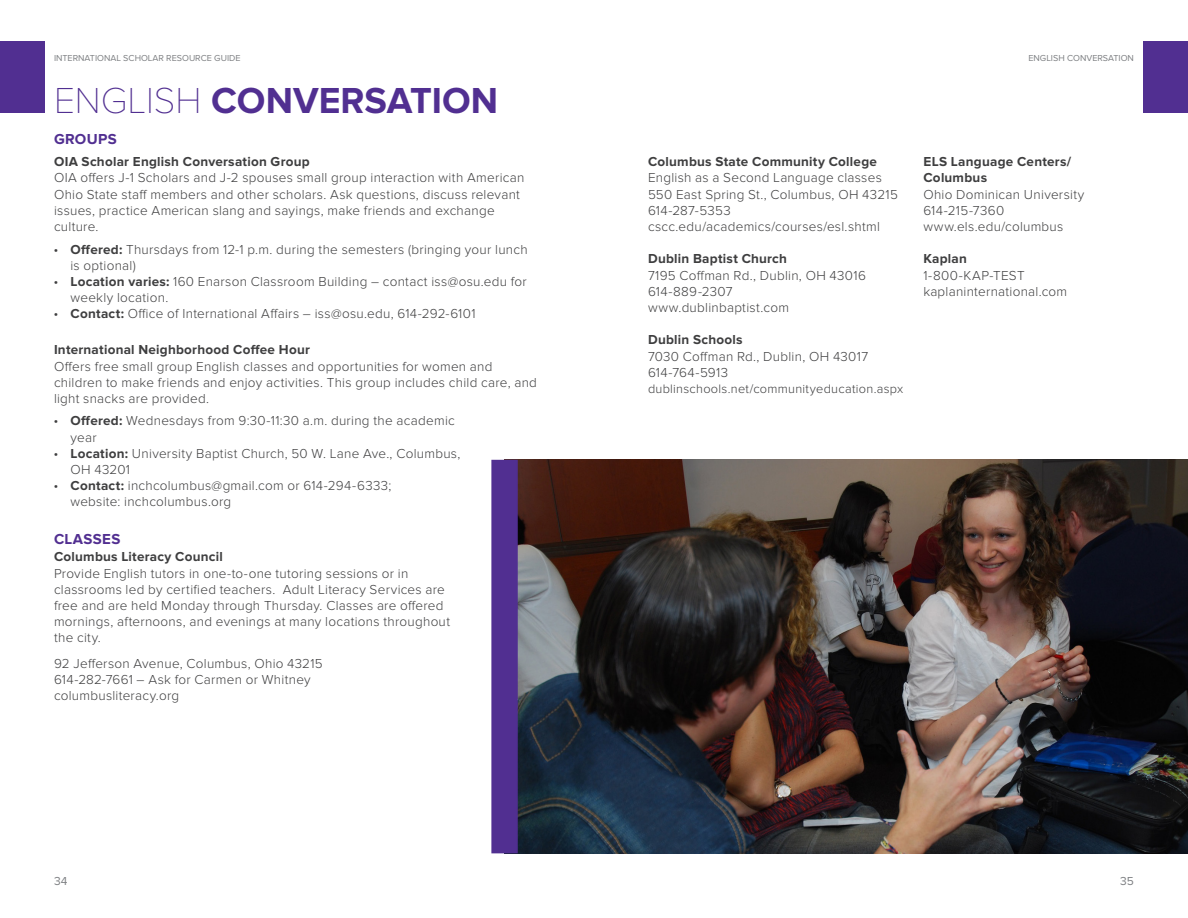
<style>
.page{position:relative;width:1188px;height:918px;background:#fff}
.page>*{position:absolute;margin:0;border:0;box-sizing:border-box;transform-origin:0 0}
.t1{font:700 37.5px "Proxima Nova";color:#512f91}
.Body_Text_0{font:700 15px "Proxima Nova";letter-spacing:.025em;color:#522f91}
.Body_Text_0-2{font:700 15px "Proxima Nova";letter-spacing:.02em;color:#512f91}
.Body_Text_0-3{font:300 13.5px/16.2px "Proxima Nova";letter-spacing:.02em;color:#3e3e3f}
.Body_Text_0-4{font:700 13.5px/16.2px "Proxima Nova";letter-spacing:.02em;color:#3e3e3f}
.Body_Text_0-5{font:300 12.75px "Proxima Nova";letter-spacing:.02em;color:#3e3e3f}
.t2{font:12px "Proxima Nova";color:#7e8083}
.t3{font:9px "Proxima Nova";color:#7e8083}
.s1{font-family:"Proxima Nova T";font-weight:100}
.s2{font-family:"Myriad Pro";font-weight:400}
.s3{font-weight:700}
</style>
<div class="page">
<img style="left:518px;top:460px;width:670px;height:393px">
<div style="left:0;top:42px;width:45px;height:71px;background:#512f91"></div>
<div style="left:491px;top:460px;width:27px;height:393px;background:#512f91;border:2px solid #512f91"></div>
<div style="left:1143px;top:42px;width:45px;height:71px;background:#512f91"></div>
<p class="t3" style="left:54px;top:53px;width:188px">INTERNATIONAL SCHOLAR RESOURCE GUIDE</p>
<p class="t1" style="left:54px;top:79px;width:446px"><span class="s1">ENGLISH</span> CONVERSATION</p>
<p class="Body_Text_0-2" style="left:54px;top:130px;width:64px">GROUPS</p>
<p class="Body_Text_0-4" style="left:54px;top:154px;width:257px">OIA Scholar English Conversation Group</p>
<p class="Body_Text_0-3" style="left:54px;top:170px;width:472px">OIA offers J-1 Scholars and J-2 spouses small group interaction with American Ohio State staff members and other scholars. Ask questions, discuss relevant issues, practice American slang and sayings, make friends and exchange culture.</p>
<p class="Body_Text_0-3" style="left:70px;top:241px;width:459px;text-indent:-16px"><span class="s2">•</span> <span class="s3">Offered:</span> Thursdays from 12-1 p.m. during the semesters (bringing your lunch is optional)</p>
<p class="Body_Text_0-3" style="left:70px;top:274px;width:458px;text-indent:-16px"><span class="s2">•</span> <span class="s3">Location varies:</span> 160 Enarson Classroom Building – contact iss@osu.edu for weekly location.</p>
<p class="Body_Text_0-3" style="left:54px;top:306px;width:423px"><span class="s2">•</span> <span class="s3">Contact:</span> Office of International Affairs – iss@osu.edu, 614-292-6101</p>
<p class="Body_Text_0-4" style="left:54px;top:342px;width:257px">International Neighborhood Coffee Hour</p>
<p class="Body_Text_0-3" style="left:54px;top:358px;width:485px">Offers free small group English classes and opportunities for women and children to make friends and enjoy activities. This group includes child care, and light snacks are provided.</p>
<p class="Body_Text_0-3" style="left:70px;top:413px;width:386px;text-indent:-16px"><span class="s2">•</span> <span class="s3">Offered:</span> Wednesdays from 9:30-11:30 a.m. during the academic year</p>
<p class="Body_Text_0-3" style="left:70px;top:445px;width:391px;text-indent:-16px"><span class="s2">•</span> <span class="s3">Location:</span> University Baptist Church, 50 W. Lane Ave., Columbus,<br>OH 43201</p>
<p class="Body_Text_0-3" style="left:70px;top:478px;width:322px;text-indent:-16px"><span class="s2">•</span> <span class="s3">Contact:</span> inchcolumbus@gmail.com or 614-294-6333; website: inchcolumbus.org</p>
<p class="Body_Text_0" style="left:54px;top:531px;width:68px">CLASSES</p>
<p class="Body_Text_0-4" style="left:54px;top:549px;width:170px">Columbus Literacy Council</p>
<p class="Body_Text_0-3" style="left:54px;top:565px;width:398px">Provide English tutors in one-to-one tutoring sessions or in classrooms led by certified teachers. Adult Literacy Services are free and are held Monday through Thursday. Classes are offered mornings, afternoons, and evenings at many locations throughout the city.</p>
<p class="Body_Text_0-3" style="left:54px;top:656px;width:270px">92 Jefferson Avenue, Columbus, Ohio 43215</p>
<p class="Body_Text_0-3" style="left:54px;top:672px;width:258px">614-282-7661 – Ask for Carmen or Whitney</p>
<p class="Body_Text_0-3" style="left:54px;top:688px;width:127px">columbusliteracy.org</p>
<p class="t3" style="left:1028px;top:53px;width:107px">ENGLISH CONVERSATION</p>
<p class="Body_Text_0-4" style="left:648px;top:154px;width:230px">Columbus State Community College</p>
<p class="Body_Text_0-3" style="left:648px;top:170px;width:235px">English as a Second Language classes</p>
<p class="Body_Text_0-3" style="left:648px;top:186px;width:251px">550 East Spring St., Columbus, OH 43215</p>
<p class="Body_Text_0-3" style="left:648px;top:202px;width:84px">614-287-5353</p>
<p class="Body_Text_0-3" style="left:648px;top:219px;width:233px">cscc.edu/academics/courses/esl.shtml</p>
<p class="Body_Text_0-4" style="left:648px;top:251px;width:141px">Dublin Baptist Church</p>
<p class="Body_Text_0-3" style="left:648px;top:267px;width:219px">7195 Coffman Rd., Dublin, OH 43016</p>
<p class="Body_Text_0-3" style="left:648px;top:283px;width:86px">614-889-2307</p>
<p class="Body_Text_0-3" style="left:648px;top:300px;width:143px">www.dublinbaptist.com</p>
<p class="Body_Text_0-4" style="left:648px;top:332px;width:96px">Dublin Schools</p>
<p class="Body_Text_0-3" style="left:648px;top:348px;width:222px">7030 Coffman Rd., Dublin, OH 43017</p>
<p class="Body_Text_0-3" style="left:648px;top:364px;width:82px">614-764-5913</p>
<p class="Body_Text_0-5" style="left:648px;top:382px;width:257px">dublinschools.net/communityeducation.aspx</p>
<p class="Body_Text_0-4" style="left:923px;top:154px;width:149px">ELS Language Centers/<br>Columbus</p>
<p class="Body_Text_0-3" style="left:923px;top:186px;width:162px">Ohio Dominican University</p>
<p class="Body_Text_0-3" style="left:923px;top:202px;width:82px">614-215-7360</p>
<p class="Body_Text_0-3" style="left:923px;top:219px;width:142px">www.els.edu/columbus</p>
<p class="Body_Text_0-4" style="left:923px;top:251px;width:45px">Kaplan</p>
<p class="Body_Text_0-3" style="left:923px;top:267px;width:103px">1-800-KAP-TEST</p>
<p class="Body_Text_0-3" style="left:923px;top:283px;width:145px">kaplaninternational.com</p>
<p class="t2" style="left:54px;top:874px;width:15px">34</p>
<p class="t2" style="left:1120px;top:874px;width:15px">35</p>
</div>
